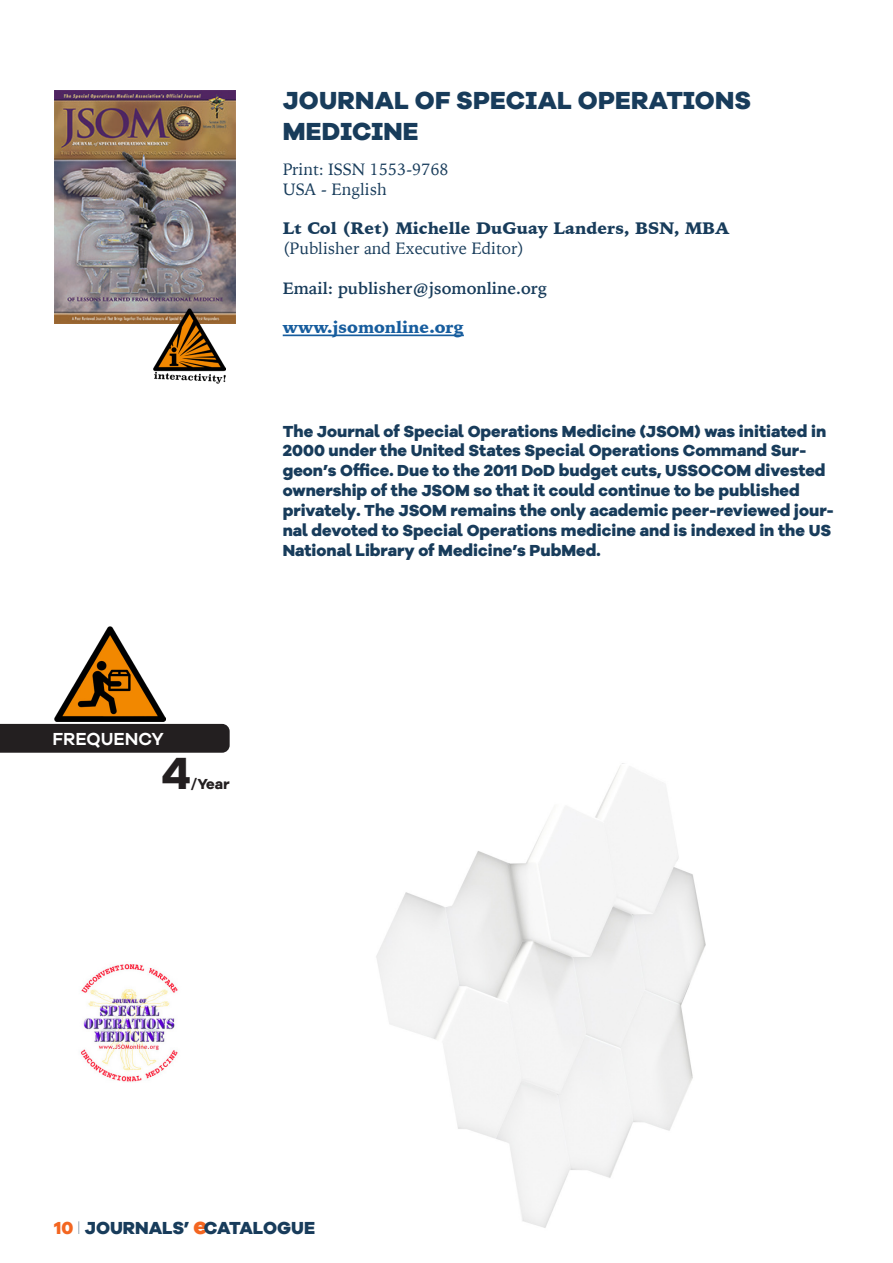
<style>
.page{position:relative;width:893px;height:1263px;background:#fff}
.page>*{position:absolute;margin:0;border:0;box-sizing:border-box;transform-origin:0 0}
.t1{font:700 46.5px "Galano Grotesque Alt DEMO";color:#231f20}
.t2{font:800 25.5px "Galano Grotesque Alt";letter-spacing:.01em;color:#183c5b}
.t3{font:800 18px "Galano Grotesque Alt";color:#183c5b}
.t4{font:600 18px "Galano Grotesque";color:#fff}
.t5{font:800 16.5px/19.8px "Galano Grotesque Alt";color:#183c5b}
.t6{font:16.5px "Iowan Old Style";color:#183c5b}
.t7{font:900 16.5px "Iowan Old Style";color:#183c5b}
.t8{font:700 16.5px "Iowan Old Style";color:#183c5b}
.t9{font:900 16.5px "Iowan Old Style";color:#175d9e}
.t10{font:700 15px "Galano Grotesque Alt DEMO";color:#231f20}
.s1{color:#f36621}
.s2{font-family:"Avenir Next Condensed";font-weight:200}
.s3{font-size:24px;color:#f36621}
</style>
<div class="page">
<img style="left:0;top:367px;width:706px;height:861px">
<img style="left:54px;top:90px;width:182px;height:234px">
<hr style="left:283px;top:334px;width:181px;height:2px;background:#175d9e">
<img style="left:54px;top:962px;width:153px;height:120px">
<img style="left:54px;top:626px;width:111px;height:96px">
<div style="left:0;top:724px;width:230px;height:29px;background:#231f20"></div>
<img style="left:153px;top:308px;width:72px;height:76px">
<p class="t2" style="left:283px;top:84px;width:470px">JOURNAL OF SPECIAL OPERATIONS</p>
<p class="t2" style="left:283px;top:115px;width:137px">MEDICINE</p>
<p class="t6" style="left:283px;top:154px;width:168px">Print: ISSN 1553-9768</p>
<p class="t6" style="left:283px;top:174px;width:106px">USA - English</p>
<p class="t7" style="left:283px;top:217px;width:448px">Lt Col (Ret) Michelle DuGuay Landers, BSN, MBA</p>
<p class="t6" style="left:283px;top:234px;width:243px">(Publisher and Executive Editor)</p>
<p class="t8" style="left:283px;top:273px;width:266px">Email: publisher@jsomonline.org</p>
<p class="t9" style="left:283px;top:316px;width:183px">www.jsomonline.org</p>
<p class="t5" style="left:283px;top:421px;width:553px">The Journal of Special Operations Medicine (JSOM) was initiated in 2000 under the United States Special Operations Command Sur&shy;geon’s Office. Due to the 2011 DoD budget cuts, USSOCOM divested ownership of the JSOM so that it could continue to be published privately. The JSOM remains the only academic peer-reviewed jour&shy;nal devoted to Special Operations medicine and is indexed in the US National Library of Medicine’s PubMed.</p>
<p class="t4" style="left:53px;top:728px;width:113px">FREQUENCY</p>
<p class="t1" style="left:162px;top:753px;width:31px">4</p>
<p class="t10" style="left:191px;top:777px;width:40px">/Year</p>
<p class="t3" style="left:54px;top:1216px;width:263px"><span class="s1">10</span> <span class="s2">I</span> JOURNALS’ <span class="s3">e</span>CATALOGUE</p>
</div>
